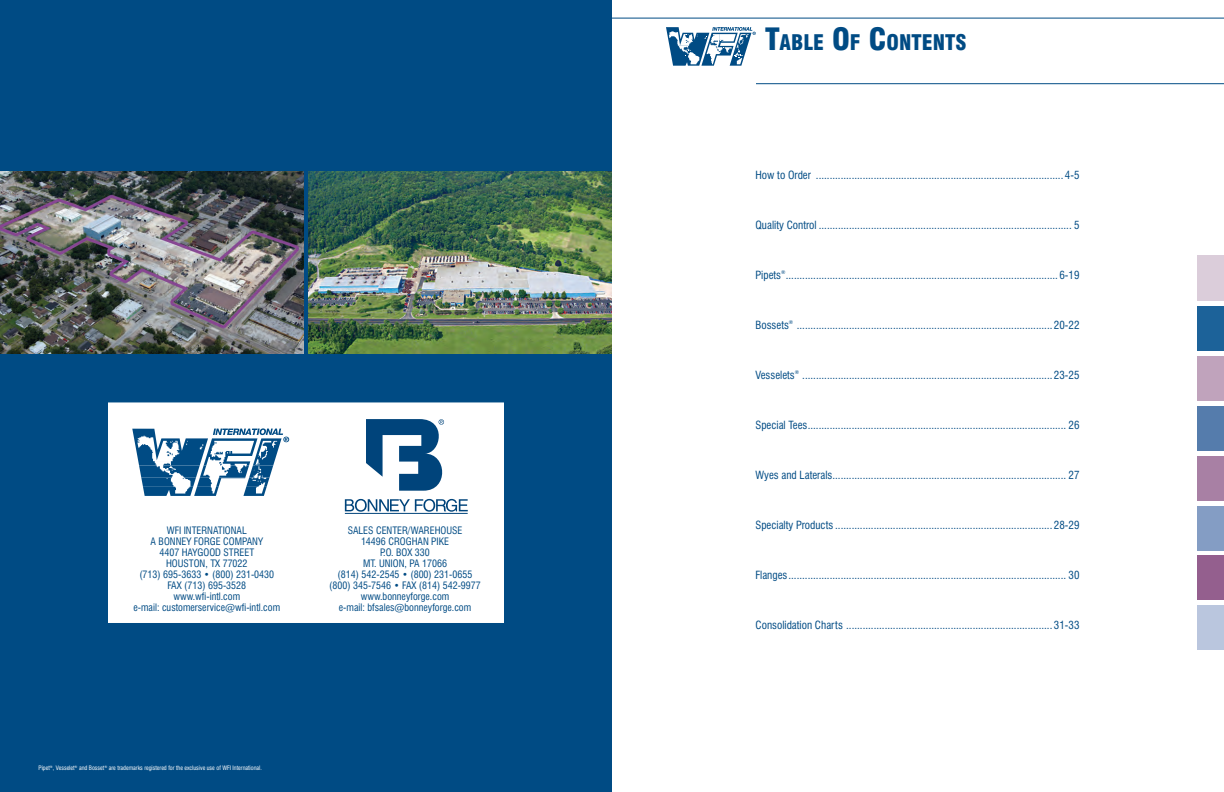
<style>
.page{position:relative;width:1224px;height:792px;background:#fff}
.page>*{position:absolute;margin:0;border:0;box-sizing:border-box;transform-origin:0 0}
.t1{font:900 condensed 21px "Swiss 721 BT";color:#004b84}
.t2{font:condensed 11px "Swiss 721 BT";color:#004b84}
.t3{font:condensed 10px/11px "Swiss 721 BT";color:#004b84;text-align:center}
.t4{font:condensed 6px "Swiss 721 BT";color:#fff}
.t5{font:condensed 5.2px "Swiss 721 BT";color:#004b84}
.s1{font-size:30px}
</style>
<div class="page">
<div style="left:0;top:0;width:612px;height:792px;background:#004b84"></div>
<div style="left:108px;top:402px;width:396px;height:221px;background:#fff;border:1px solid #fff"></div>
<hr style="left:345px;top:513px;width:123px;height:1px;background:#00447b">
<svg style="left:366px;top:419px;width:78px;height:72px"></svg>
<svg style="left:345px;top:499px;width:123px;height:13px"></svg>
<svg style="left:132px;top:428px;width:157px;height:68px"></svg>
<img style="left:0;top:171px;width:304px;height:182px">
<hr style="left:756px;top:83px;width:468px;height:1px;background:#004b84">
<hr style="left:612px;top:18px;width:612px;height:1px;background:#004b84">
<svg style="left:666px;top:27px;width:90px;height:39px"></svg>
<div style="left:1197px;top:256px;width:27px;height:45px;background:#dbcdda"></div>
<div style="left:1197px;top:306px;width:27px;height:45px;background:#1c6299"></div>
<div style="left:1197px;top:356px;width:27px;height:45px;background:#c0a3bc"></div>
<div style="left:1197px;top:406px;width:27px;height:45px;background:#557cac"></div>
<div style="left:1197px;top:456px;width:27px;height:45px;background:#a880a4"></div>
<div style="left:1197px;top:506px;width:27px;height:45px;background:#849dc4"></div>
<div style="left:1197px;top:555px;width:27px;height:45px;background:#945f8e"></div>
<div style="left:1197px;top:605px;width:27px;height:45px;background:#bac6de"></div>
<img style="left:308px;top:171px;width:304px;height:182px">
<p class="t3" style="left:133px;top:525px;width:148px">WFI INTERNATIONAL<br>A BONNEY FORGE COMPANY<br>4407 HAYGOOD STREET<br>HOUSTON, TX 77022<br>(713) 695-3633 • (800) 231-0430<br>FAX (713) 695-3528 www.wfi-intl.com<br>e-mail: customerservice@wfi-intl.com</p>
<p class="t3" style="left:329px;top:525px;width:153px">SALES CENTER/WAREHOUSE<br>14496 CROGHAN PIKE<br>P.O. BOX 330<br>MT. UNION, PA 17066<br>(814) 542-2545 • (800) 231-0655 (800) 345-7546 • FAX (814) 542-9977 www.bonneyforge.com<br>e-mail: bfsales@bonneyforge.com</p>
<p class="t4" style="left:39px;top:764px;width:225px">Pipet<sup>®</sup>, Vesselet<sup>®</sup> and Bosset<sup>®</sup> are trademarks registered for the exclusive use of WFI International.</p>
<h1 class="t1" style="left:765px;top:30px;width:203px"><span class="s1">T</span>ABLE <span class="s1">O</span>F <span class="s1">C</span>ONTENTS</h1>
<p class="t2" style="left:756px;top:169px;width:326px">How to Order .......................................................................................... 4-5</p>
<p class="t2" style="left:755px;top:219px;width:326px">Quality Control ............................................................................................ 5</p>
<p class="t2" style="left:756px;top:269px;width:325px">Pipets ................................................................................................... 6-19</p>
<p class="t5" style="left:781px;top:269px;width:6px">®</p>
<p class="t2" style="left:755px;top:319px;width:35px">Bossets</p>
<p class="t5" style="left:789px;top:319px;width:6px">®</p>
<p class="t2" style="left:797px;top:319px;width:284px">............................................................................................. 20-22</p>
<p class="t2" style="left:755px;top:369px;width:41px">Vesselets</p>
<p class="t5" style="left:795px;top:369px;width:6px">®</p>
<p class="t2" style="left:802px;top:369px;width:279px">........................................................................................... 23-25</p>
<p class="t2" style="left:755px;top:419px;width:326px">Special Tees.............................................................................................. 26</p>
<p class="t2" style="left:755px;top:469px;width:326px">Wyes and Laterals..................................................................................... 27</p>
<p class="t2" style="left:755px;top:519px;width:326px">Specialty Products ............................................................................... 28-29</p>
<p class="t2" style="left:755px;top:569px;width:326px">Flanges..................................................................................................... 30</p>
<p class="t2" style="left:755px;top:619px;width:326px">Consolidation Charts ........................................................................... 31-33</p>
</div>
